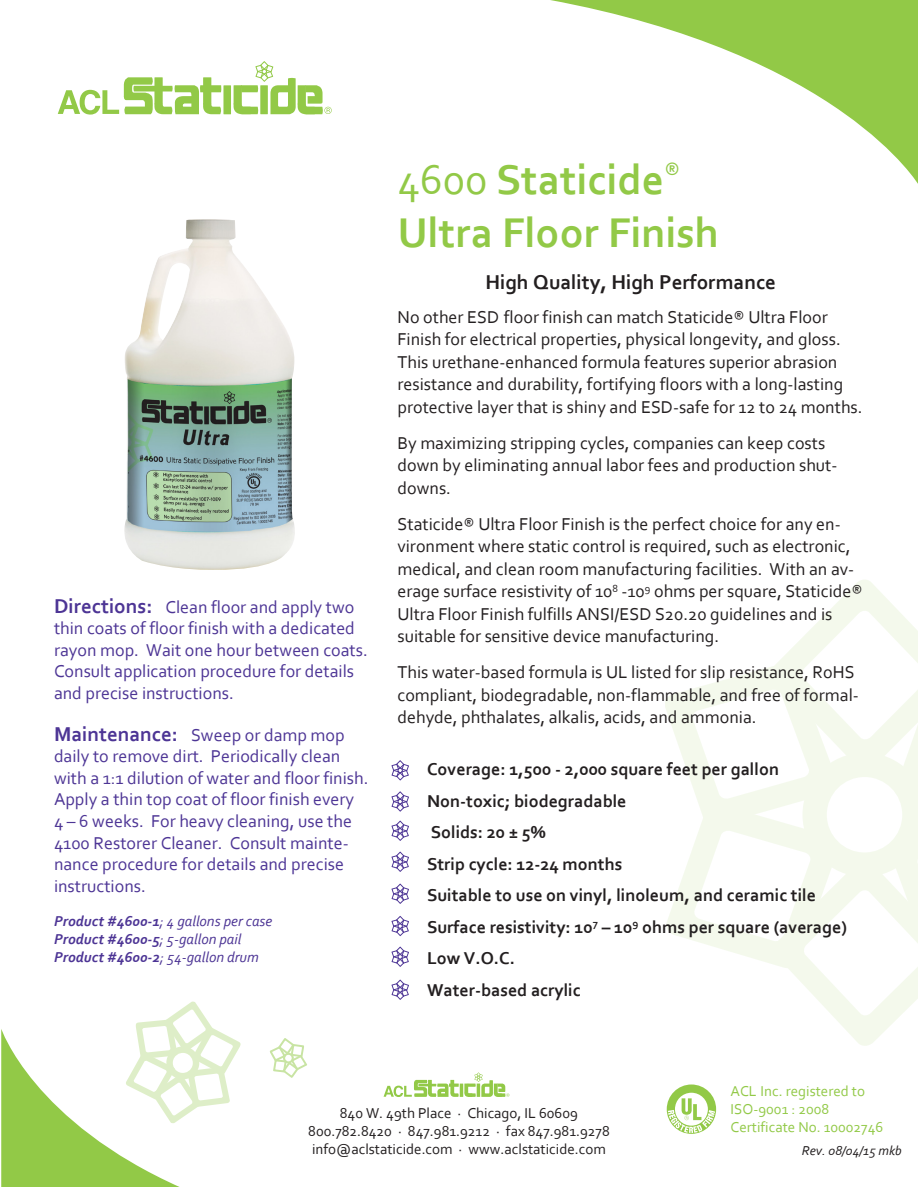
<style>
.page{position:relative;width:918px;height:1188px;background:#fff}
.page>*{position:absolute;margin:0;border:0;box-sizing:border-box;transform-origin:0 0}
.t1{font:700 43.5px/52.2px "Corbel";color:#92c947}
.t2{font:700 21px "Corbel";color:#231f20}
.t3{font:18px/22.5px "Corbel";color:#231f20}
.t4{font:18px/21.6px "Corbel";color:#4d3595}
.t5{font:700 18px/31.5px "Corbel";color:#231f20}
.t6{font:15px/18px "Corbel";color:#231f20;text-align:center}
.t7{font:italic 15px/18px "Corbel";color:#4d3595}
.t8{font:15px/18px "Corbel";color:#92c947}
.t9{font:italic 13.5px "Corbel";color:#231f20}
.s1{font-weight:400}
.s2{font-weight:700;font-size:21px}
.s3{font-weight:700}
</style>
<div class="page">
<svg style="left:550px;top:0;width:368px;height:184px"></svg>
<img style="left:124px;top:219px;width:171px;height:351px">
<svg style="left:269px;top:1038px;width:38px;height:40px"></svg>
<svg style="left:384px;top:1073px;width:125px;height:24px"></svg>
<svg style="left:667px;top:1084px;width:49px;height:50px"></svg>
<svg style="left:392px;top:791px;width:17px;height:21px"></svg>
<svg style="left:392px;top:821px;width:17px;height:20px"></svg>
<svg style="left:392px;top:884px;width:17px;height:20px"></svg>
<svg style="left:392px;top:916px;width:17px;height:20px"></svg>
<svg style="left:392px;top:947px;width:17px;height:20px"></svg>
<svg style="left:392px;top:980px;width:17px;height:20px"></svg>
<svg style="left:392px;top:852px;width:17px;height:20px"></svg>
<div style="left:223px;top:85px;width:8px;height:29px;background:#92c947"></div>
<svg style="left:233px;top:61px;width:99px;height:53px"></svg>
<svg style="left:58px;top:77px;width:164px;height:38px"></svg>
<svg style="left:1px;top:1001px;width:240px;height:185px"></svg>
<svg style="left:665px;top:580px;width:253px;height:466px"></svg>
<svg style="left:392px;top:760px;width:17px;height:20px"></svg>
<h1 class="t1" style="left:398px;top:158px;width:323px"><span class="s1">4600</span> Staticide<sup>®<br></sup>Ultra Floor Finish</h1>
<p class="t4" style="left:54px;top:597px;width:315px"><span class="s2">Directions:</span> Clean floor and apply two thin coats of floor finish with a dedicated rayon mop. Wait one hour between coats.<br>Consult application procedure for details and precise instructions.</p>
<p class="t4" style="left:54px;top:726px;width:316px"><span class="s2">Maintenance:</span> Sweep or damp mop daily to remove dirt. Periodically clean with a 1:1 dilution of water and floor finish.<br>Apply a thin top coat of floor finish every<br>4 – 6 weeks. For heavy cleaning, use the 4100 Restorer Cleaner. Consult mainte&shy;nance procedure for details and precise instructions.</p>
<p class="t7" style="left:54px;top:914px;width:220px"><span class="s3">Product #4600-1</span>; 4 gallons per case<br><span class="s3">Product #4600-5</span>; 5-gallon pail<br><span class="s3">Product #4600-2</span>; 54-gallon drum</p>
<p class="t2" style="left:486px;top:274px;width:292px">High Quality, High Performance</p>
<p class="t3" style="left:398px;top:307px;width:467px">No other ESD floor finish can match Staticide® Ultra Floor Finish for electrical properties, physical longevity, and gloss.<br>This urethane-enhanced formula features superior abrasion resistance and durability, fortifying floors with a long-lasting protective layer that is shiny and ESD-safe for 12 to 24 months.</p>
<p class="t3" style="left:398px;top:433px;width:442px">By maximizing stripping cycles, companies can keep costs down by eliminating annual labor fees and production shut&shy;downs.</p>
<p class="t3" style="left:397px;top:514px;width:467px">Staticide® Ultra Floor Finish is the perfect choice for any en&shy;vironment where static control is required, such as electronic, medical, and clean room manufacturing facilities. With an av&shy;erage surface resistivity of 10<sup>8</sup> -10<sup>9</sup> ohms per square, Staticide® Ultra Floor Finish fulfills ANSI/ESD S20.20 guidelines and is suitable for sensitive device manufacturing.</p>
<p class="t3" style="left:397px;top:662px;width:463px">This water-based formula is UL listed for slip resistance, RoHS compliant, biodegradable, non-flammable, and free of formal&shy;dehyde, phthalates, alkalis, acids, and ammonia.</p>
<p class="t5" style="left:427px;top:755px;width:421px">Coverage: 1,500 - 2,000 square feet per gallon<br>Non-toxic; biodegradable<br>Solids: 20 ± 5%<br>Strip cycle: 12-24 months<br>Suitable to use on vinyl, linoleum, and ceramic tile<br>Surface resistivity: 10<sup>7</sup> – 10<sup>9</sup> ohms per square (average)<br>Low V.O.C.<br>Water-based acrylic</p>
<p class="t6" style="left:308px;top:1106px;width:303px">840 W. 49th Place · Chicago, IL 60609<br>800.782.8420 · 847.981.9212 · fax 847.981.9278 info@aclstaticide.com · www.aclstaticide.com</p>
<p class="t8" style="left:730px;top:1084px;width:154px">ACL Inc. registered to<br>ISO-9001 : 2008<br>Certificate No. 10002746</p>
<p class="t9" style="left:802px;top:1145px;width:101px">Rev. 08/04/15 mkb</p>
</div>
